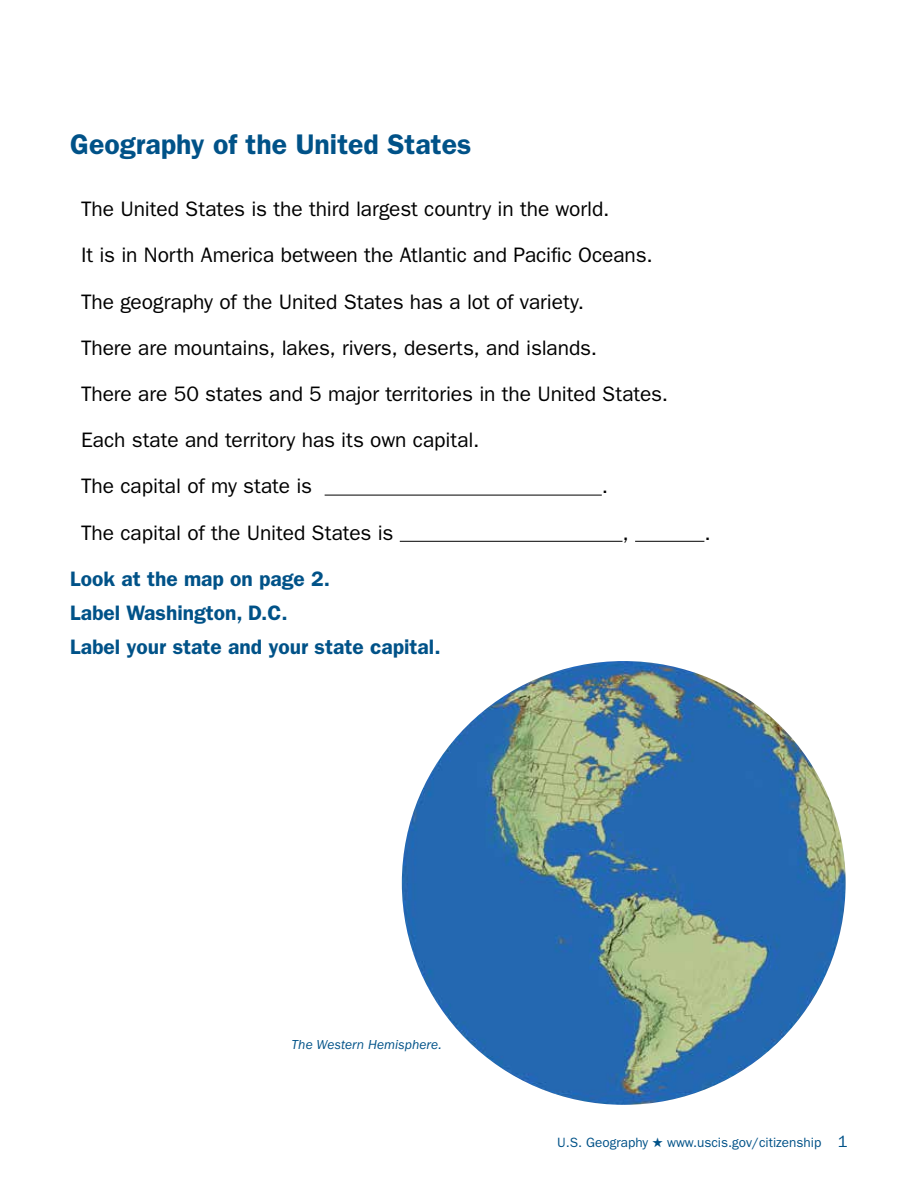
<style>
.page{position:relative;width:918px;height:1188px;background:#fff}
.page>*{position:absolute;margin:0;border:0;box-sizing:border-box;transform-origin:0 0}
.Subtitle{font:600 28.5px "ITC Franklin Gothic Std";color:#005288}
.body_text_for_lesson{font:21px "ITC Franklin Gothic Std";letter-spacing:-.005em;color:#000}
.Explanation_text{font:600 21px "ITC Franklin Gothic Std";color:#005288}
.Table_titles{font:13.5px "ITC Franklin Gothic Std";color:#005288}
.captions{font:italic 13.5px "ITC Franklin Gothic Std";letter-spacing:.005em;color:#005288}
.s1{font-size:16.5px}
</style>
<div class="page">
<hr style="left:325px;top:495px;width:277px;height:1px;background:#000">
<hr style="left:400px;top:541px;width:223px;height:1px;background:#000">
<hr style="left:635px;top:541px;width:69px;height:1px;background:#000">
<img style="left:402px;top:661px;width:444px;height:444px;border-radius:222px">
<p class="Subtitle" style="left:70px;top:127px;width:403px">Geography of the United States</p>
<p class="body_text_for_lesson" style="left:81px;top:197px;width:530px">The United States is the third largest country in the world.</p>
<p class="body_text_for_lesson" style="left:81px;top:243px;width:573px">It is in North America between the Atlantic and Pacific Oceans.</p>
<p class="body_text_for_lesson" style="left:81px;top:289px;width:505px">The geography of the United States has a lot of variety.</p>
<p class="body_text_for_lesson" style="left:81px;top:336px;width:518px">There are mountains, lakes, rivers, deserts, and islands.</p>
<p class="body_text_for_lesson" style="left:81px;top:382px;width:589px">There are 50 states and 5 major territories in the United States.</p>
<p class="body_text_for_lesson" style="left:81px;top:428px;width:400px">Each state and territory has its own capital.</p>
<p class="body_text_for_lesson" style="left:81px;top:474px;width:233px">The capital of my state is</p>
<p class="body_text_for_lesson" style="left:602px;top:474px;width:8px">.</p>
<p class="body_text_for_lesson" style="left:81px;top:520px;width:314px">The capital of the United States is</p>
<p class="Explanation_text" style="left:70px;top:566px;width:261px">Look at the map on page 2.</p>
<p class="Explanation_text" style="left:70px;top:600px;width:219px">Label Washington, D.C.</p>
<p class="Explanation_text" style="left:70px;top:634px;width:372px">Label your state and your state capital.</p>
<p class="body_text_for_lesson" style="left:623px;top:520px;width:8px">,</p>
<p class="body_text_for_lesson" style="left:704px;top:520px;width:8px">.</p>
<p class="captions" style="left:292px;top:1037px;width:152px">The Western Hemisphere.</p>
<p class="Table_titles" style="left:557px;top:1135px;width:292px">U.S. Geography ★ www.uscis.gov/citizenship <span class="s1">1</span></p>
</div>
